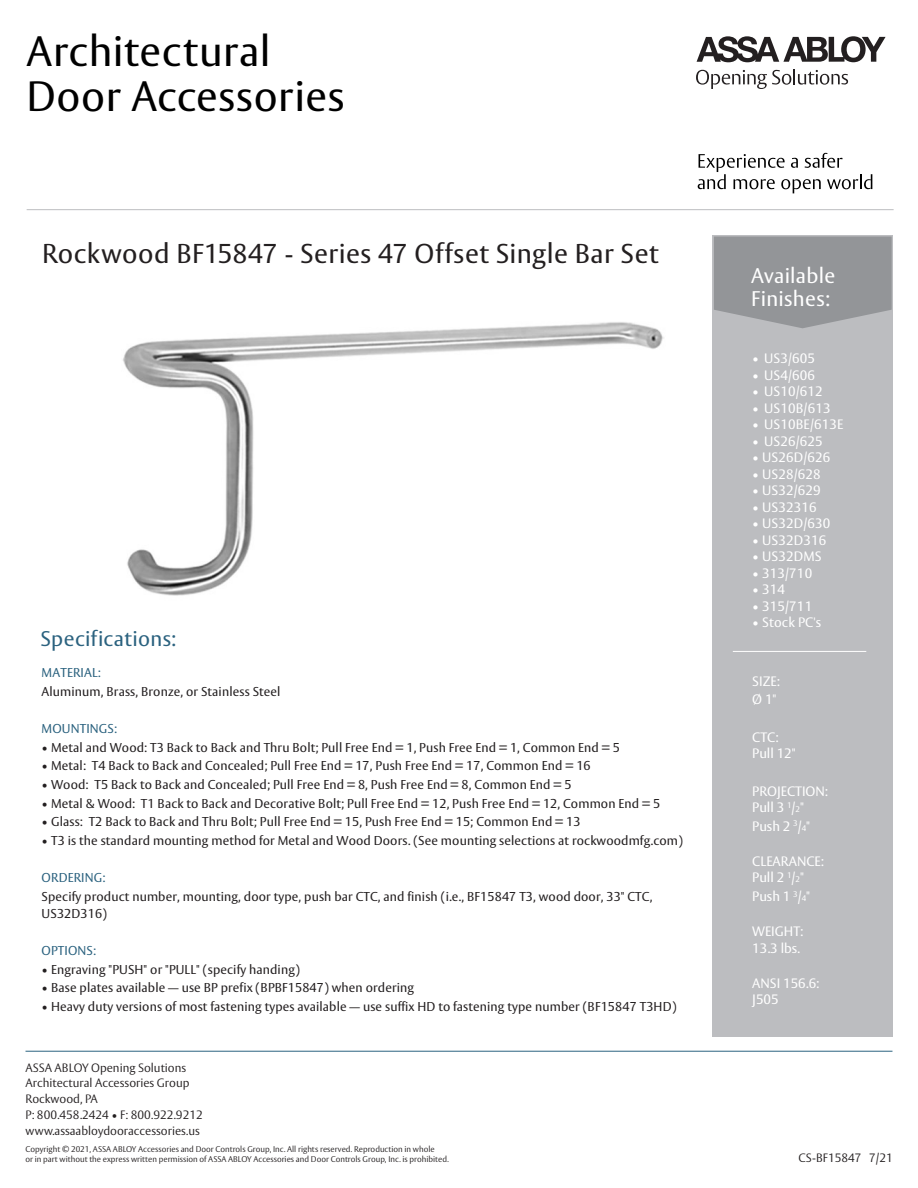
<style>
.page{position:relative;width:918px;height:1188px;background:#fff}
.page>*{position:absolute;margin:0;border:0;box-sizing:border-box;transform-origin:0 0}
.t1{font:42px/45.8px "ASSA Vesta";letter-spacing:.015em;color:#000}
.t2{font:27px "ASSA Vesta";letter-spacing:.015em;color:#231f20}
.t3{font:21px/22.5px "ASSA Vesta";letter-spacing:.015em;color:#fff}
.t4{font:21px "ASSA Vesta";letter-spacing:.015em;color:#2b627f}
.t5{font:13.5px/16.5px "ASSA Vesta";letter-spacing:.01em;color:#fff}
.t6{font:12.75px/16.5px "ASSA Vesta";letter-spacing:.01em;color:#231f20}
.t7{font:12.75px "ASSA Vesta";letter-spacing:.01em;color:#2b627f}
.t8{font:300 12px "ASSA Vesta";color:#231f20}
.t9{font:300 8.25px/9.8px "ASSA Vesta";color:#231f20}
.s1{font-size:8.1px}
</style>
<div class="page">
<div style="left:713px;top:235px;width:180px;height:802px;background:#bcbdc0"></div>
<svg style="left:714px;top:237px;width:178px;height:91px;background:#97989b"></svg>
<hr style="left:733px;top:651px;width:133px;height:1px;background:#fff">
<img style="left:123px;top:322px;width:541px;height:274px">
<hr style="left:27px;top:209px;width:867px;height:1px;background:#bcbdc0">
<svg style="left:697px;top:36px;width:189px;height:26px"></svg>
<svg style="left:696px;top:69px;width:152px;height:20px"></svg>
<svg style="left:698px;top:153px;width:174px;height:40px"></svg>
<hr style="left:26px;top:1051px;width:866px;height:1px;background:#2b627f">
<p class="t1" style="left:27px;top:30px;width:319px">Architectural<br>Door Accessories</p>
<p class="t2" style="left:42px;top:237px;width:618px">Rockwood BF15847 - Series 47 Offset Single Bar Set</p>
<p class="t4" style="left:41px;top:626px;width:137px">Specifications:</p>
<p class="t7" style="left:42px;top:665px;width:61px">MATERIAL:</p>
<p class="t6" style="left:42px;top:684px;width:240px">Aluminum, Brass, Bronze, or Stainless Steel</p>
<p class="t7" style="left:42px;top:721px;width:77px">MOUNTINGS:</p>
<p class="t6" style="left:42px;top:740px;width:580px">• Metal and Wood: T3 Back to Back and Thru Bolt; Pull Free End = 1, Push Free End = 1, Common End = 5</p>
<p class="t6" style="left:42px;top:758px;width:551px">• Metal: T4 Back to Back and Concealed; Pull Free End = 17, Push Free End = 17, Common End = 16</p>
<p class="t6" style="left:42px;top:777px;width:532px">• Wood: T5 Back to Back and Concealed; Pull Free End = 8, Push Free End = 8, Common End = 5</p>
<p class="t6" style="left:42px;top:796px;width:620px">• Metal &amp; Wood: T1 Back to Back and Decorative Bolt; Pull Free End = 12, Push Free End = 12, Common End = 5</p>
<p class="t6" style="left:42px;top:814px;width:541px">• Glass: T2 Back to Back and Thru Bolt; Pull Free End = 15, Push Free End = 15; Common End = 13</p>
<p class="t6" style="left:42px;top:833px;width:643px">• T3 is the standard mounting method for Metal and Wood Doors. (See mounting selections at rockwoodmfg.com)</p>
<p class="t7" style="left:42px;top:870px;width:65px">ORDERING:</p>
<p class="t6" style="left:42px;top:889px;width:612px">Specify product number, mounting, door type, push bar CTC, and finish (i.e., BF15847 T3, wood door, 33" CTC,<br>US32D316)</p>
<p class="t7" style="left:42px;top:943px;width:56px">OPTIONS:</p>
<p class="t6" style="left:42px;top:961px;width:260px">• Engraving "PUSH" or "PULL" (specify handing)</p>
<p class="t6" style="left:42px;top:980px;width:374px">• Base plates available — use BP prefix (BPBF15847) when ordering</p>
<p class="t6" style="left:42px;top:999px;width:636px">• Heavy duty versions of most fastening types available — use suffix HD to fastening type number (BF15847 T3HD)</p>
<p class="t8" style="left:26px;top:1060px;width:162px">ASSA ABLOY Opening Solutions</p>
<p class="t8" style="left:26px;top:1076px;width:166px">Architectural Accessories Group</p>
<p class="t8" style="left:26px;top:1092px;width:74px">Rockwood, PA</p>
<p class="t8" style="left:26px;top:1107px;width:179px">P: 800.458.2424 • F: 800.922.9212</p>
<p class="t8" style="left:26px;top:1123px;width:176px">www.assaabloydooraccessories.us</p>
<p class="t9" style="left:26px;top:1144px;width:425px">Copyright © 2021, ASSA ABLOY Accessories and Door Controls Group, Inc. All rights reserved. Reproduction in whole<br>or in part without the express written permission of ASSA ABLOY Accessories and Door Controls Group, Inc. is prohibited.</p>
<p class="t3" style="left:751px;top:265px;width:86px">Available<br>Finishes:</p>
<p class="t5" style="left:752px;top:351px;width:64px">• US3/605</p>
<p class="t5" style="left:752px;top:367px;width:64px">• US4/606</p>
<p class="t5" style="left:752px;top:384px;width:72px">• US10/612</p>
<p class="t5" style="left:752px;top:400px;width:80px">• US10B/613</p>
<p class="t5" style="left:752px;top:417px;width:93px">• US10BE/613E</p>
<p class="t5" style="left:752px;top:433px;width:72px">• US26/625</p>
<p class="t5" style="left:752px;top:450px;width:80px">• US26D/626</p>
<p class="t5" style="left:752px;top:466px;width:70px">• US28/628</p>
<p class="t5" style="left:752px;top:483px;width:70px">• US32/629</p>
<p class="t5" style="left:752px;top:499px;width:66px">• US32316</p>
<p class="t5" style="left:752px;top:516px;width:80px">• US32D/630</p>
<p class="t5" style="left:752px;top:532px;width:76px">• US32D316</p>
<p class="t5" style="left:752px;top:549px;width:71px">• US32DMS</p>
<p class="t5" style="left:752px;top:565px;width:62px">• 313/710</p>
<p class="t5" style="left:752px;top:582px;width:34px">• 314</p>
<p class="t5" style="left:752px;top:598px;width:62px">• 315/711</p>
<p class="t5" style="left:752px;top:615px;width:71px">• Stock PC's</p>
<p class="t5" style="left:752px;top:673px;width:29px">SIZE:</p>
<p class="t5" style="left:752px;top:692px;width:26px">Ø 1"</p>
<p class="t5" style="left:752px;top:729px;width:45px">CTC:<br>Pull 12"</p>
<p class="t5" style="left:752px;top:783px;width:77px">PROJECTION:<br>Pull 3 <sup>1</sup>/<span class="s1">2</span>"</p>
<p class="t5" style="left:752px;top:818px;width:59px">Push 2 <sup>3</sup>/<span class="s1">4</span>"</p>
<p class="t5" style="left:752px;top:853px;width:73px">CLEARANCE:<br>Pull 2 <sup>1</sup>/<span class="s1">2</span>"</p>
<p class="t5" style="left:752px;top:889px;width:59px">Push 1 <sup>3</sup>/<span class="s1">4</span>"</p>
<p class="t5" style="left:752px;top:924px;width:53px">WEIGHT:<br>13.3 lbs.</p>
<p class="t5" style="left:752px;top:975px;width:69px">ANSI 156.6:<br>J505</p>
<p class="t8" style="left:799px;top:1151px;width:96px">CS-BF15847 7/21</p>
</div>
